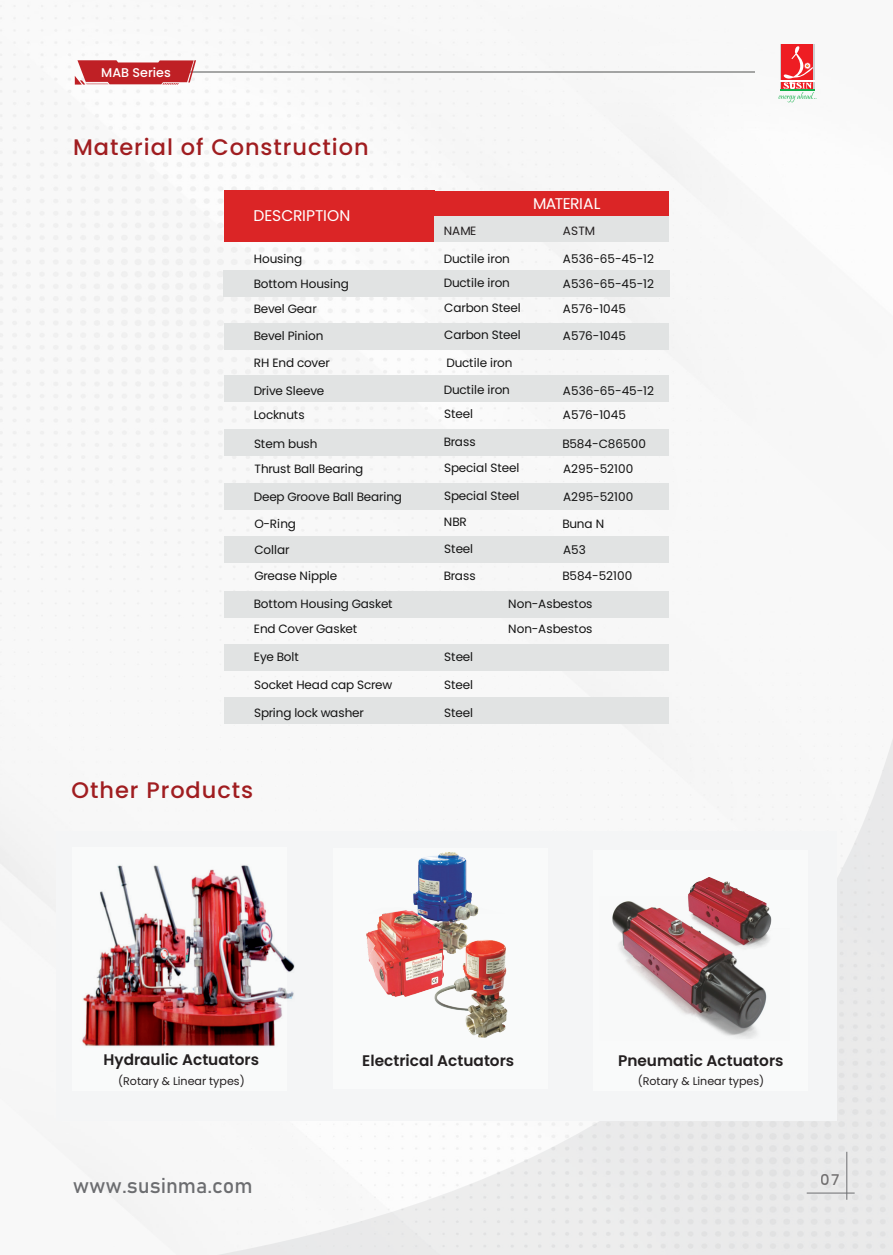
<style>
.page{position:relative;width:893px;height:1255px;background:#fff}
.page>*{position:absolute;margin:0;border:0;box-sizing:border-box;transform-origin:0 0}
.t1{font:500 22.5px "Poppins";letter-spacing:.045em;color:#a01d20}
.t2{font:21.3px "Bahnschrift";color:#6c6d70}
.t3{font:15.45px "Poppins";color:#fff}
.t4{font:15.45px "Poppins";letter-spacing:-.02em;color:#fff}
.t5{font:600 15.3px "Poppins";color:#231f20}
.t6{font:500 14.85px "Poppins";color:#231f20}
.t7{font:500 12.6px "Poppins";color:#fff}
.t8{font:12px "Poppins";letter-spacing:-.005em;color:#131313}
.t9{font:12px "Poppins";letter-spacing:-.005em;color:#231f20}
.t10{font:11.1px "Poppins";color:#231f20}
</style>
<div class="page">
<img style="left:0;top:5px;width:893px;height:1249px">
<hr style="left:846px;top:1151px;width:1px;height:48px;background:#6c6d70">
<hr style="left:807px;top:1192px;width:48px;height:1px;background:#6c6d70">
<div style="left:224px;top:191px;width:210px;height:51px;background:#db2526"></div>
<div style="left:434px;top:191px;width:235px;height:40px;background:#db2526"></div>
<div style="left:434px;top:216px;width:113px;height:26px;background:#e1e3e3"></div>
<div style="left:545px;top:216px;width:124px;height:26px;background:#e1e3e3"></div>
<div style="left:224px;top:270px;width:214px;height:26px;background:#e1e3e3"></div>
<div style="left:438px;top:270px;width:112px;height:26px;background:#e1e3e3"></div>
<div style="left:547px;top:270px;width:122px;height:26px;background:#e1e3e3"></div>
<div style="left:224px;top:323px;width:210px;height:26px;background:#e1e3e3"></div>
<div style="left:434px;top:323px;width:113px;height:26px;background:#e1e3e3"></div>
<div style="left:543px;top:323px;width:126px;height:26px;background:#e1e3e3"></div>
<div style="left:224px;top:376px;width:210px;height:26px;background:#e1e3e3"></div>
<div style="left:434px;top:376px;width:113px;height:26px;background:#e1e3e3"></div>
<div style="left:543px;top:376px;width:126px;height:26px;background:#e1e3e3"></div>
<div style="left:224px;top:430px;width:210px;height:26px;background:#e1e3e3"></div>
<div style="left:434px;top:430px;width:113px;height:26px;background:#e1e3e3"></div>
<div style="left:543px;top:430px;width:126px;height:26px;background:#e1e3e3"></div>
<div style="left:224px;top:483px;width:210px;height:26px;background:#e1e3e3"></div>
<div style="left:434px;top:483px;width:113px;height:26px;background:#e1e3e3"></div>
<div style="left:543px;top:483px;width:126px;height:26px;background:#e1e3e3"></div>
<div style="left:224px;top:536px;width:210px;height:26px;background:#e1e3e3"></div>
<div style="left:434px;top:536px;width:113px;height:26px;background:#e1e3e3"></div>
<div style="left:543px;top:536px;width:126px;height:26px;background:#e1e3e3"></div>
<div style="left:224px;top:591px;width:210px;height:26px;background:#e1e3e3"></div>
<div style="left:434px;top:591px;width:113px;height:26px;background:#e1e3e3"></div>
<div style="left:543px;top:591px;width:126px;height:26px;background:#e1e3e3"></div>
<div style="left:224px;top:644px;width:210px;height:27px;background:#e1e3e3"></div>
<div style="left:434px;top:644px;width:113px;height:27px;background:#e1e3e3"></div>
<div style="left:543px;top:644px;width:126px;height:27px;background:#e1e3e3"></div>
<div style="left:224px;top:697px;width:210px;height:26px;background:#e1e3e3"></div>
<div style="left:434px;top:697px;width:113px;height:26px;background:#e1e3e3"></div>
<div style="left:543px;top:697px;width:126px;height:26px;background:#e1e3e3"></div>
<div style="left:56px;top:831px;width:780px;height:289px;background:#f4f5f6"></div>
<div style="left:72px;top:846px;width:215px;height:244px;background:#f9fafa"></div>
<img style="left:82px;top:865px;width:213px;height:181px">
<div style="left:593px;top:850px;width:215px;height:240px;background:#f9fafa"></div>
<div style="left:332px;top:848px;width:215px;height:240px;background:#f9fafa"></div>
<img style="left:612px;top:877px;width:160px;height:162px">
<img style="left:366px;top:853px;width:142px;height:184px">
<hr style="left:83px;top:72px;width:671px;height:1px;background:#525453">
<div style="left:780px;top:44px;width:34px;height:46px;background:#ee1d23"></div>
<svg style="left:778px;top:46px;width:38px;height:56px"></svg>
<svg style="left:75px;top:60px;width:121px;height:25px;background:#c9454a"></svg>
<p class="t7" style="left:101px;top:65px;width:71px">MAB Series</p>
<h1 class="t1" style="left:73px;top:134px;width:297px">Material of Construction</h1>
<p class="t3" style="left:254px;top:206px;width:98px">DESCRIPTION</p>
<p class="t4" style="left:533px;top:195px;width:69px">MATERIAL</p>
<p class="t9" style="left:444px;top:223px;width:34px">NAME</p>
<p class="t9" style="left:563px;top:223px;width:34px">ASTM</p>
<p class="t8" style="left:254px;top:252px;width:50px">Housing</p>
<p class="t8" style="left:444px;top:252px;width:68px">Ductile iron</p>
<p class="t8" style="left:563px;top:251px;width:93px">A536-65-45-12</p>
<p class="t8" style="left:254px;top:277px;width:97px">Bottom Housing</p>
<p class="t8" style="left:444px;top:276px;width:68px">Ductile iron</p>
<p class="t8" style="left:563px;top:277px;width:93px">A536-65-45-12</p>
<p class="t8" style="left:254px;top:302px;width:64px">Bevel Gear</p>
<p class="t8" style="left:444px;top:301px;width:78px">Carbon Steel</p>
<p class="t8" style="left:563px;top:302px;width:65px">A576-1045</p>
<p class="t8" style="left:254px;top:329px;width:71px">Bevel Pinion</p>
<p class="t8" style="left:444px;top:328px;width:78px">Carbon Steel</p>
<p class="t8" style="left:563px;top:329px;width:65px">A576-1045</p>
<p class="t8" style="left:254px;top:356px;width:78px">RH End cover</p>
<p class="t8" style="left:254px;top:384px;width:72px">Drive Sleeve</p>
<p class="t8" style="left:444px;top:383px;width:68px">Ductile iron</p>
<p class="t8" style="left:563px;top:384px;width:93px">A536-65-45-12</p>
<p class="t8" style="left:254px;top:407px;width:53px">Locknuts</p>
<p class="t8" style="left:444px;top:406px;width:30px">Steel</p>
<p class="t8" style="left:563px;top:407px;width:65px">A576-1045</p>
<p class="t8" style="left:254px;top:436px;width:65px">Stem bush</p>
<p class="t8" style="left:444px;top:435px;width:33px">Brass</p>
<p class="t8" style="left:562px;top:436px;width:85px">B584-C86500</p>
<p class="t8" style="left:254px;top:461px;width:110px">Thrust Ball Bearing</p>
<p class="t8" style="left:444px;top:460px;width:77px">Special Steel</p>
<p class="t8" style="left:563px;top:461px;width:72px">A295-52100</p>
<p class="t8" style="left:254px;top:489px;width:150px">Deep Groove Ball Bearing</p>
<p class="t8" style="left:444px;top:488px;width:77px">Special Steel</p>
<p class="t8" style="left:563px;top:489px;width:72px">A295-52100</p>
<p class="t8" style="left:254px;top:516px;width:43px">O-Ring</p>
<p class="t8" style="left:444px;top:515px;width:24px">NBR</p>
<p class="t8" style="left:562px;top:516px;width:43px">Buna N</p>
<p class="t8" style="left:254px;top:543px;width:37px">Collar</p>
<p class="t8" style="left:444px;top:542px;width:30px">Steel</p>
<p class="t8" style="left:563px;top:543px;width:24px">A53</p>
<p class="t8" style="left:254px;top:568px;width:84px">Grease Nipple</p>
<p class="t8" style="left:444px;top:568px;width:33px">Brass</p>
<p class="t8" style="left:562px;top:568px;width:71px">B584-52100</p>
<p class="t8" style="left:254px;top:597px;width:140px">Bottom Housing Gasket</p>
<p class="t8" style="left:508px;top:597px;width:86px">Non-Asbestos</p>
<p class="t8" style="left:254px;top:622px;width:105px">End Cover Gasket</p>
<p class="t8" style="left:508px;top:622px;width:86px">Non-Asbestos</p>
<p class="t8" style="left:254px;top:650px;width:46px">Eye Bolt</p>
<p class="t8" style="left:444px;top:650px;width:30px">Steel</p>
<p class="t8" style="left:254px;top:677px;width:140px">Socket Head cap Screw</p>
<p class="t8" style="left:444px;top:677px;width:30px">Steel</p>
<p class="t8" style="left:254px;top:705px;width:111px">Spring lock washer</p>
<p class="t8" style="left:444px;top:705px;width:30px">Steel</p>
<p class="t8" style="left:446px;top:356px;width:68px">Ductile iron</p>
<h1 class="t1" style="left:72px;top:777px;width:183px">Other Products</h1>
<p class="t5" style="left:103px;top:1050px;width:157px">Hydraulic Actuators</p>
<p class="t5" style="left:362px;top:1051px;width:153px">Electrical Actuators</p>
<p class="t10" style="left:118px;top:1074px;width:128px">(Rotary &amp; Linear types)</p>
<p class="t5" style="left:618px;top:1051px;width:167px">Pneumatic Actuators</p>
<p class="t10" style="left:638px;top:1074px;width:128px">(Rotary &amp; Linear types)</p>
<h2 class="t2" style="left:73px;top:1169px;width:181px">www.susinma.com</h2>
<p class="t6" style="left:821px;top:1171px;width:20px">07</p>
</div>
